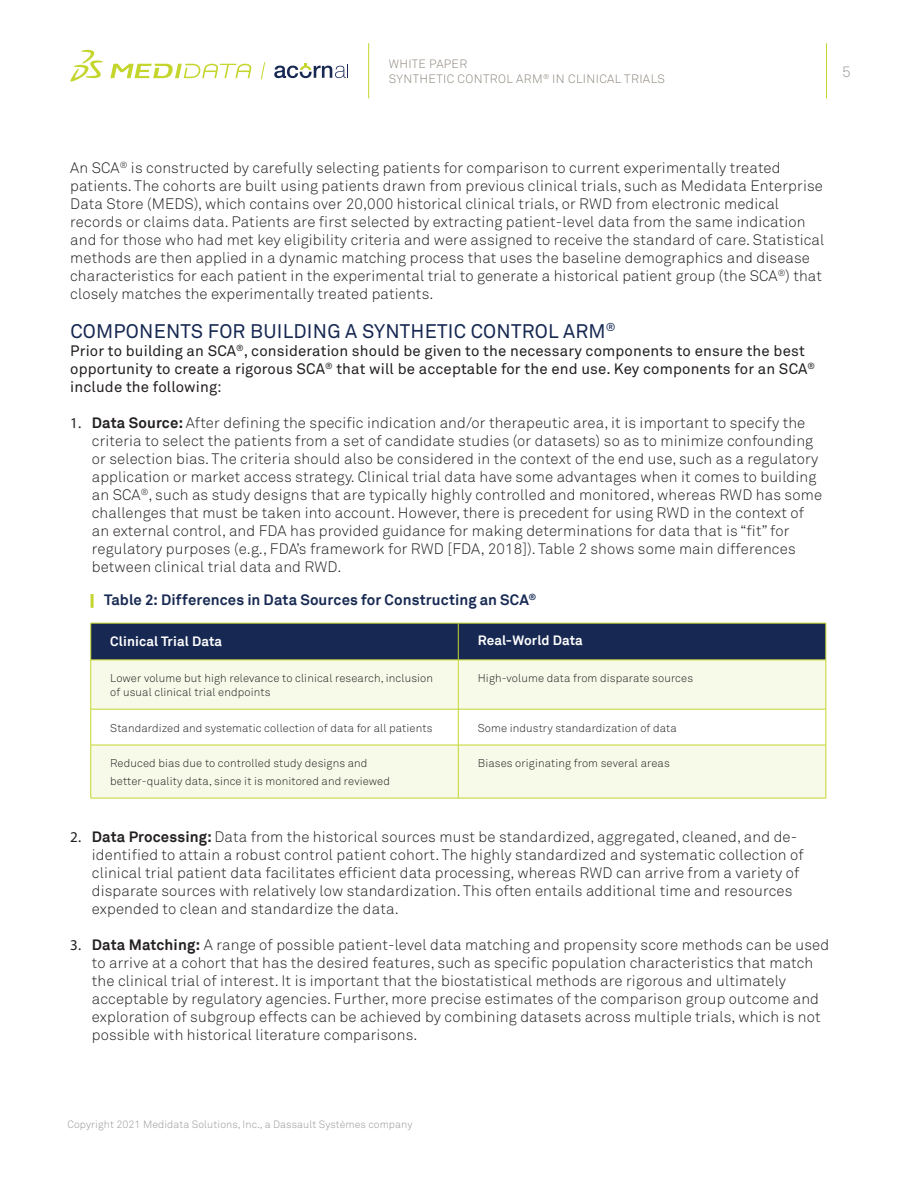
<style>
.page{position:relative;width:918px;height:1188px;background:#fff}
.page>*{position:absolute;margin:0;border:0;box-sizing:border-box;transform-origin:0 0}
.t1{font:19.5px "Akkurat Std";letter-spacing:.01em;color:#172953}
.t2{font:300 15px/18px "Akkurat Std";letter-spacing:.01em;color:#231f20}
.t3{font:15px/18px "Akkurat Std";letter-spacing:.01em;color:#231f20}
.t4{font:700 15px "Akkurat";letter-spacing:.005em;color:#172953}
.t5{font:300 15px "Akkurat Std";color:#98989a}
.t6{font:700 13.5px "Akkurat";letter-spacing:.01em;color:#fff}
.t7{font:300 12px "Akkurat Std";letter-spacing:.035em;color:#8c847b}
.t8{font:300 12px "Akkurat";letter-spacing:.025em;color:#8c847b}
.t9{font:300 11.25px/13.5px "Akkurat Std";letter-spacing:.01em;color:#231f20}
.t10{font:300 10.5px "Akkurat Std";letter-spacing:.01em;color:#98989a}
.s1{font-family:"Myriad Pro";font-weight:400}
.s2{font-family:"Akkurat";font-weight:700}
</style>
<div class="page">
<svg style="left:70px;top:50px;width:33px;height:32px"></svg>
<svg style="left:110px;top:64px;width:142px;height:14px"></svg>
<svg style="left:260px;top:62px;width:6px;height:18px"></svg>
<svg style="left:274px;top:64px;width:74px;height:14px"></svg>
<hr style="left:826px;top:43px;width:1px;height:55px;background:#c4d62e">
<hr style="left:368px;top:43px;width:1px;height:55px;background:#c4d62e">
<hr style="left:91px;top:594px;width:3px;height:14px;background:#c4d62e">
<div style="left:91px;top:624px;width:735px;height:36px;background:#172953"></div>
<div style="left:91px;top:661px;width:735px;height:137px;background:#f7fae9"></div>
<svg style="left:91px;top:710px;width:735px;height:35px"></svg>
<hr style="left:91px;top:623px;width:367px;height:1px;background:#c4d62e">
<hr style="left:90px;top:623px;width:1px;height:37px;background:#c4d62e">
<hr style="left:458px;top:623px;width:368px;height:1px;background:#c4d62e">
<hr style="left:458px;top:623px;width:1px;height:37px;background:#c4d62e">
<hr style="left:826px;top:623px;width:1px;height:37px;background:#c4d62e">
<hr style="left:91px;top:660px;width:367px;height:1px;background:#c4d62e">
<hr style="left:90px;top:660px;width:1px;height:49px;background:#c4d62e">
<hr style="left:458px;top:660px;width:368px;height:1px;background:#c4d62e">
<hr style="left:458px;top:660px;width:1px;height:49px;background:#c4d62e">
<hr style="left:826px;top:660px;width:1px;height:49px;background:#c4d62e">
<hr style="left:91px;top:709px;width:367px;height:1px;background:#c4d62e">
<hr style="left:90px;top:709px;width:1px;height:36px;background:#c4d62e">
<hr style="left:458px;top:709px;width:368px;height:1px;background:#c4d62e">
<hr style="left:458px;top:709px;width:1px;height:36px;background:#c4d62e">
<hr style="left:826px;top:709px;width:1px;height:36px;background:#c4d62e">
<hr style="left:91px;top:745px;width:367px;height:1px;background:#c4d62e">
<hr style="left:90px;top:745px;width:1px;height:53px;background:#c4d62e">
<hr style="left:458px;top:745px;width:368px;height:1px;background:#c4d62e">
<hr style="left:458px;top:745px;width:1px;height:53px;background:#c4d62e">
<hr style="left:826px;top:745px;width:1px;height:53px;background:#c4d62e">
<hr style="left:91px;top:798px;width:367px;height:1px;background:#c4d62e">
<hr style="left:458px;top:798px;width:368px;height:1px;background:#c4d62e">
<p class="t8" style="left:389px;top:57px;width:80px">WHITE PAPER</p>
<p class="t7" style="left:389px;top:71px;width:277px">SYNTHETIC CONTROL ARM<sup>®</sup> IN CLINICAL TRIALS</p>
<p class="t5" style="left:842px;top:63px;width:10px">5</p>
<p class="t2" style="left:70px;top:159px;width:756px">An SCA<sup>®</sup> is constructed by carefully selecting patients for comparison to current experimentally treated patients. The cohorts are built using patients drawn from previous clinical trials, such as Medidata Enterprise Data Store (MEDS), which contains over 20,000 historical clinical trials, or RWD from electronic medical records or claims data. Patients are first selected by extracting patient-level data from the same indication and for those who had met key eligibility criteria and were assigned to receive the standard of care. Statistical methods are then applied in a dynamic matching process that uses the baseline demographics and disease characteristics for each patient in the experimental trial to generate a historical patient group (the SCA<sup>®</sup>) that closely matches the experimentally treated patients.</p>
<h1 class="t1" style="left:70px;top:320px;width:547px">COMPONENTS FOR BUILDING A SYNTHETIC CONTROL ARM<sup>®</sup></h1>
<p class="t3" style="left:70px;top:342px;width:746px">Prior to building an SCA<sup>®</sup>, consideration should be given to the necessary components to ensure the best opportunity to create a rigorous SCA<sup>®</sup> that will be acceptable for the end use. Key components for an SCA<sup>® </sup>include the following:</p>
<p class="t2" style="left:92px;top:414px;width:732px;text-indent:-22px"><span class="s1">1.</span> <span class="s2">Data Source:</span> After defining the specific indication and/or therapeutic area, it is important to specify the criteria to select the patients from a set of candidate studies (or datasets) so as to minimize confounding or selection bias. The criteria should also be considered in the context of the end use, such as a regulatory application or market access strategy. Clinical trial data have some advantages when it comes to building an SCA<sup>®</sup>, such as study designs that are typically highly controlled and monitored, whereas RWD has some challenges that must be taken into account. However, there is precedent for using RWD in the context of an external control, and FDA has provided guidance for making determinations for data that is “fit” for regulatory purposes (e.g., FDA’s framework for RWD [FDA, 2018]). Table 2 shows some main differences between clinical trial data and RWD.</p>
<p class="t4" style="left:104px;top:590px;width:433px">Table 2: Differences in Data Sources for Constructing an SCA<sup>®</sup></p>
<p class="t6" style="left:110px;top:633px;width:113px">Clinical Trial Data</p>
<p class="t6" style="left:478px;top:632px;width:107px">Real-World Data</p>
<p class="t9" style="left:110px;top:672px;width:324px">Lower volume but high relevance to clinical research, inclusion of usual clinical trial endpoints</p>
<p class="t9" style="left:478px;top:672px;width:217px">High-volume data from disparate sources</p>
<p class="t9" style="left:110px;top:721px;width:324px">Standardized and systematic collection of data for all patients</p>
<p class="t9" style="left:478px;top:721px;width:201px">Some industry standardization of data</p>
<p class="t9" style="left:110px;top:755px;width:281px;line-height:17.2px">Reduced bias due to controlled study designs and better-quality data, since it is monitored and reviewed</p>
<p class="t9" style="left:478px;top:757px;width:193px">Biases originating from several areas</p>
<p class="t2" style="left:92px;top:828px;width:713px;text-indent:-22px"><span class="s1">2.</span> <span class="s2">Data Processing:</span> Data from the historical sources must be standardized, aggregated, cleaned, and de&shy;identified to attain a robust control patient cohort. The highly standardized and systematic collection of clinical trial patient data facilitates efficient data processing, whereas RWD can arrive from a variety of disparate sources with relatively low standardization. This often entails additional time and resources expended to clean and standardize the data.</p>
<p class="t2" style="left:92px;top:936px;width:739px;text-indent:-22px"><span class="s1">3.</span> <span class="s2">Data Matching:</span> A range of possible patient-level data matching and propensity score methods can be used to arrive at a cohort that has the desired features, such as specific population characteristics that match the clinical trial of interest. It is important that the biostatistical methods are rigorous and ultimately acceptable by regulatory agencies. Further, more precise estimates of the comparison group outcome and exploration of subgroup effects can be achieved by combining datasets across multiple trials, which is not possible with historical literature comparisons.</p>
<p class="t10" style="left:68px;top:1118px;width:346px">Copyright 2021 Medidata Solutions, Inc., a Dassault Systèmes company</p>
</div>
